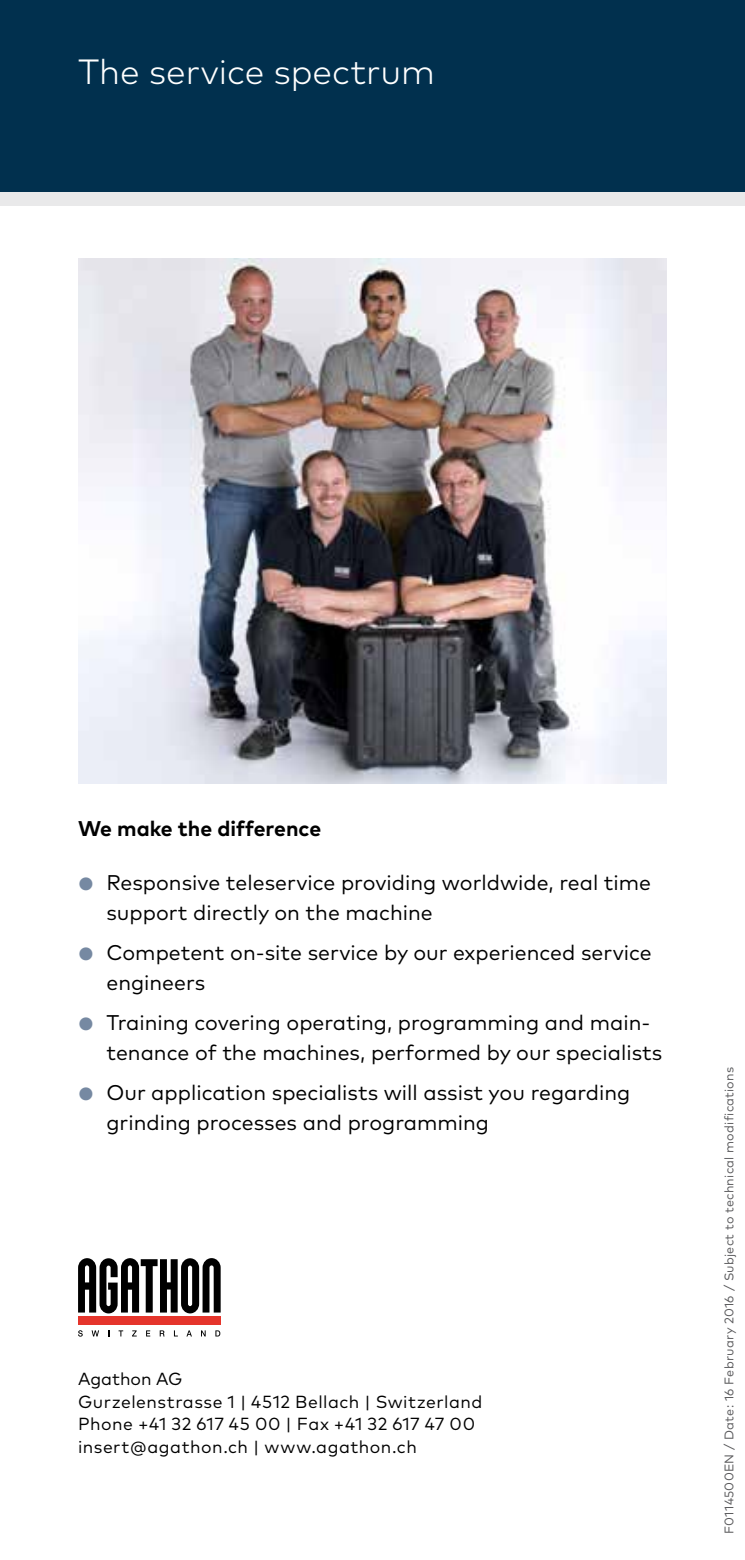
<style>
.page{position:relative;width:745px;height:1560px;background:#fff}
.page>*{position:absolute;margin:0;border:0;box-sizing:border-box;transform-origin:0 0}
.t1{font:300 35px "Mark OT";color:#fff}
.t2{font:21.25px/30px "Mark OT";color:#000}
.t3{font:700 21.25px "Mark OT";color:#000}
.t4{font:17.5px/22.5px "Mark OT";letter-spacing:.03em;color:#000}
.t5{font:12.5px "Mark OT";letter-spacing:.02em;color:#58585a}
.s1{font-size:17.5px;color:#7689a2}
</style>
<div class="page">
<div style="left:0;top:191px;width:744px;height:15px;background:#e9e9ea"></div>
<div style="left:0;top:0;width:744px;height:191px;background:#01304e"></div>
<img style="left:78px;top:259px;width:588px;height:524px">
<svg style="left:78px;top:1258px;width:142px;height:55px"></svg>
<div style="left:78px;top:1316px;width:142px;height:8px;background:#e5352c"></div>
<svg style="left:78px;top:1330px;width:5px;height:6px"></svg>
<svg style="left:91px;top:1330px;width:8px;height:6px"></svg>
<svg style="left:118px;top:1330px;width:5px;height:6px"></svg>
<svg style="left:132px;top:1330px;width:5px;height:6px"></svg>
<svg style="left:146px;top:1330px;width:4px;height:6px"></svg>
<svg style="left:160px;top:1330px;width:4px;height:6px"></svg>
<svg style="left:186px;top:1330px;width:6px;height:6px"></svg>
<svg style="left:201px;top:1330px;width:4px;height:6px"></svg>
<svg style="left:215px;top:1330px;width:5px;height:6px"></svg>
<h1 class="t1" style="left:78px;top:51px;width:358px">The service spectrum</h1>
<p class="t3" style="left:78px;top:814px;width:244px">We make the difference</p>
<p class="t2" style="left:106px;top:867px;width:546px;text-indent:-28px"><span class="s1">●</span> Responsive teleservice providing worldwide, real time support directly on the machine</p>
<p class="t2" style="left:106px;top:937px;width:546px;text-indent:-28px"><span class="s1">●</span> Competent on-site service by our experienced service engineers</p>
<p class="t2" style="left:106px;top:1007px;width:557px;text-indent:-28px"><span class="s1">●</span> Training covering operating, programming and main&shy;tenance of the machines, performed by our specialists</p>
<p class="t2" style="left:106px;top:1077px;width:525px;text-indent:-28px"><span class="s1">●</span> Our application specialists will assist you regarding grinding processes and programming</p>
<p class="t4" style="left:78px;top:1367px;width:405px">Agathon AG<br>Gurzelenstrasse 1 | 4512 Bellach | Switzerland Phone +41 32 617 45 00 | Fax +41 32 617 47 00 insert@agathon.ch | www.agathon.ch</p>
<p class="t5" style="left:721px;top:1533px;width:468px;rotate:-90deg">F0114500EN / Date: 16 February 2016 / Subject to technical modifications</p>
</div>
